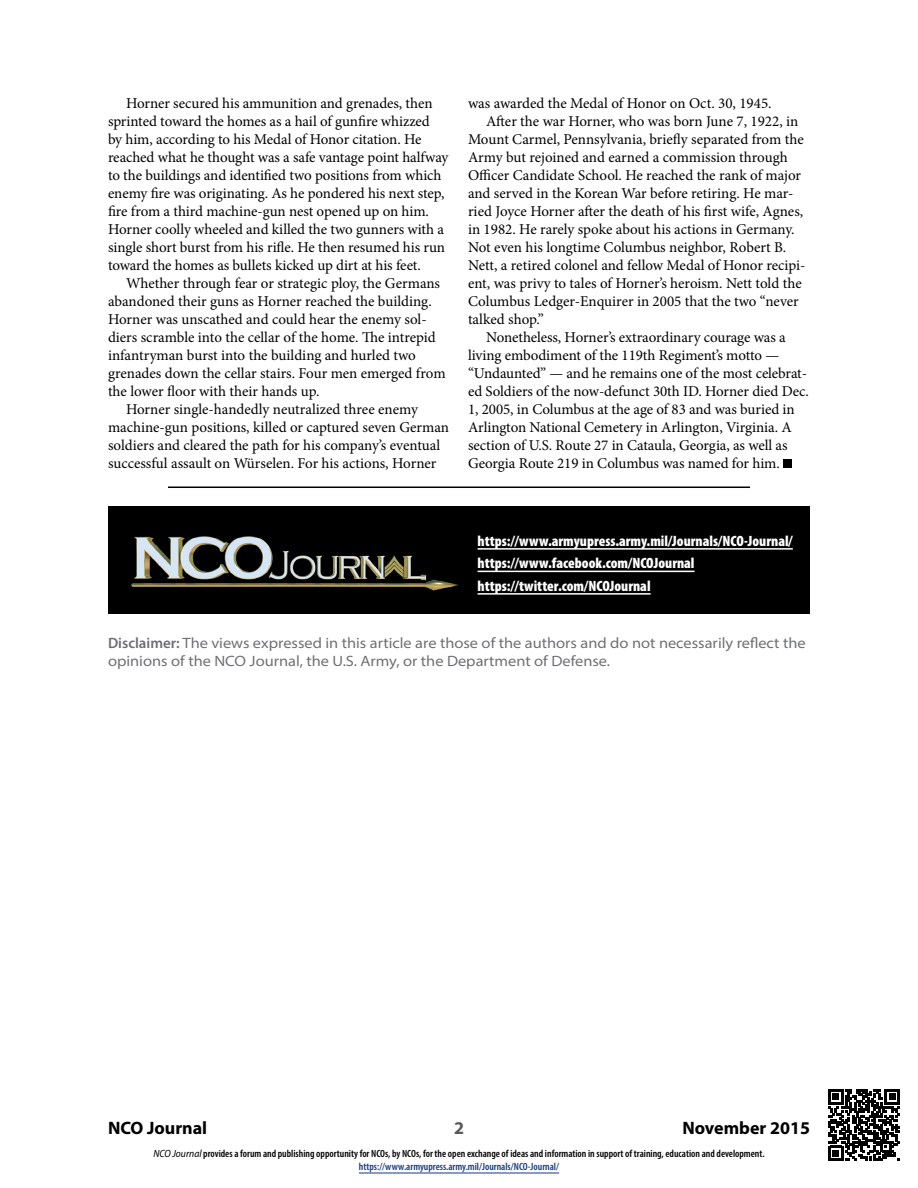
<style>
.page{position:relative;width:918px;height:1188px;background:#fff}
.page>*{position:absolute;margin:0;border:0;box-sizing:border-box;transform-origin:0 0}
.t1{font:700 18px "Myriad Pro";color:#000}
.t2{font:700 18px "Myriad Pro";color:#58595b}
.t3{font:15px/18px "Minion Pro";letter-spacing:-.005em;color:#000}
.t4{font:semi-expanded 15px/18px "Myriad Pro";color:#6d6e71}
.t5{font:900 condensed 15px/22.5px "Myriad Pro";color:#fff}
.t6{font:600 condensed 10.5px/13.5px "Myriad Pro";color:#000;text-align:center}
.s1{font-weight:600;font-stretch:normal}
.s2{font-weight:400;font-style:italic;font-stretch:semi-condensed}
.s3{color:#15397f}
</style>
<div class="page">
<div style="left:783px;top:459px;width:9px;height:9px;background:#000"></div>
<hr style="left:359px;top:1173px;width:200px;height:1px;background:#15397f">
<div style="left:108px;top:506px;width:702px;height:108px;background:#000"></div>
<hr style="left:478px;top:548px;width:315px;height:2px;background:#fff">
<hr style="left:478px;top:571px;width:217px;height:1px;background:#fff">
<hr style="left:478px;top:593px;width:173px;height:2px;background:#fff">
<img style="left:131px;top:536px;width:328px;height:55px">
<hr style="left:168px;top:487px;width:582px;height:1px;background:#000">
<svg style="left:828px;top:1089px;width:72px;height:72px"></svg>
<p class="t3" style="left:108px;top:94px;width:342px;text-indent:18px">Horner secured his ammunition and grenades, then sprinted toward the homes as a hail of gunfire whizzed<br>by him, according to his Medal of Honor citation. He reached what he thought was a safe vantage point halfway to the buildings and identified two positions from which enemy fire was originating. As he pondered his next step, fire from a third machine-gun nest opened up on him.<br>Horner coolly wheeled and killed the two gunners with a single short burst from his rifle. He then resumed his run toward the homes as bullets kicked up dirt at his feet.</p>
<p class="t3" style="left:126px;top:274px;width:316px">Whether through fear or strategic ploy, the Germans</p>
<p class="t3" style="left:108px;top:292px;width:325px">abandoned their guns as Horner reached the building.</p>
<p class="t3" style="left:108px;top:310px;width:320px">Horner was unscathed and could hear the enemy sol-</p>
<p class="t3" style="left:108px;top:328px;width:329px">diers scramble into the cellar of the home. The intrepid</p>
<p class="t3" style="left:108px;top:346px;width:309px">infantryman burst into the building and hurled two</p>
<p class="t3" style="left:108px;top:364px;width:339px">grenades down the cellar stairs. Four men emerged from</p>
<p class="t3" style="left:108px;top:382px;width:213px">the lower floor with their hands up.</p>
<p class="t3" style="left:126px;top:400px;width:293px">Horner single-handedly neutralized three enemy</p>
<p class="t3" style="left:108px;top:418px;width:343px">machine-gun positions, killed or captured seven German</p>
<p class="t3" style="left:108px;top:436px;width:334px">soldiers and cleared the path for his company’s eventual</p>
<p class="t3" style="left:108px;top:454px;width:330px">successful assault on Würselen. For his actions, Horner</p>
<p class="t3" style="left:468px;top:94px;width:305px">was awarded the Medal of Honor on Oct. 30, 1945.</p>
<p class="t3" style="left:486px;top:112px;width:314px">After the war Horner, who was born June 7, 1922, in</p>
<p class="t3" style="left:468px;top:130px;width:337px">Mount Carmel, Pennsylvania, briefly separated from the</p>
<p class="t3" style="left:468px;top:148px;width:321px">Army but rejoined and earned a commission through</p>
<p class="t3" style="left:468px;top:166px;width:335px">Officer Candidate School. He reached the rank of major</p>
<p class="t3" style="left:468px;top:184px;width:327px">and served in the Korean War before retiring. He mar-</p>
<p class="t3" style="left:468px;top:202px;width:337px">ried Joyce Horner after the death of his first wife, Agnes,</p>
<p class="t3" style="left:468px;top:220px;width:328px">in 1982. He rarely spoke about his actions in Germany.</p>
<p class="t3" style="left:468px;top:238px;width:320px">Not even his longtime Columbus neighbor, Robert B.</p>
<p class="t3" style="left:468px;top:256px;width:339px">Nett, a retired colonel and fellow Medal of Honor recipi-</p>
<p class="t3" style="left:468px;top:274px;width:335px">ent, was privy to tales of Horner’s heroism. Nett told the</p>
<p class="t3" style="left:468px;top:292px;width:332px">Columbus Ledger-Enquirer in 2005 that the two “never</p>
<p class="t3" style="left:468px;top:310px;width:77px">talked shop.”</p>
<p class="t3" style="left:486px;top:328px;width:301px">Nonetheless, Horner’s extraordinary courage was a</p>
<p class="t3" style="left:468px;top:346px;width:313px">living embodiment of the 119th Regiment’s motto —</p>
<p class="t3" style="left:468px;top:364px;width:341px">“Undaunted” — and he remains one of the most celebrat-</p>
<p class="t3" style="left:468px;top:382px;width:342px">ed Soldiers of the now-defunct 30th ID. Horner died Dec.</p>
<p class="t3" style="left:468px;top:400px;width:328px">1, 2005, in Columbus at the age of 83 and was buried in</p>
<p class="t3" style="left:468px;top:418px;width:325px">Arlington National Cemetery in Arlington, Virginia. A</p>
<p class="t3" style="left:468px;top:436px;width:321px">section of U.S. Route 27 in Cataula, Georgia, as well as</p>
<p class="t3" style="left:468px;top:454px;width:313px">Georgia Route 219 in Columbus was named for him.</p>
<p class="t5" style="left:478px;top:529px;width:317px">https://www.armyupress.army.mil/Journals/NCO-Journal/ https://www.facebook.com/NCOJournal https://twitter.com/NCOJournal</p>
<p class="t4" style="left:108px;top:634px;width:699px"><span class="s1">Disclaimer:</span> The views expressed in this article are those of the authors and do not necessarily reflect the opinions of the NCO Journal, the U.S. Army, or the Department of Defense.</p>
<p class="t1" style="left:108px;top:1116px;width:101px">NCO Journal</p>
<p class="t2" style="left:454px;top:1116px;width:11px">2</p>
<p class="t1" style="left:682px;top:1116px;width:129px">November 2015</p>
<p class="t6" style="left:153px;top:1146px;width:613px"><span class="s2">NCO Journal</span> provides a forum and publishing opportunity for NCOs, by NCOs, for the open exchange of ideas and information in support of training, education and development. <span class="s3">https://www.armyupress.army.mil/Journals/NCO-Journal/</span></p>
</div>
